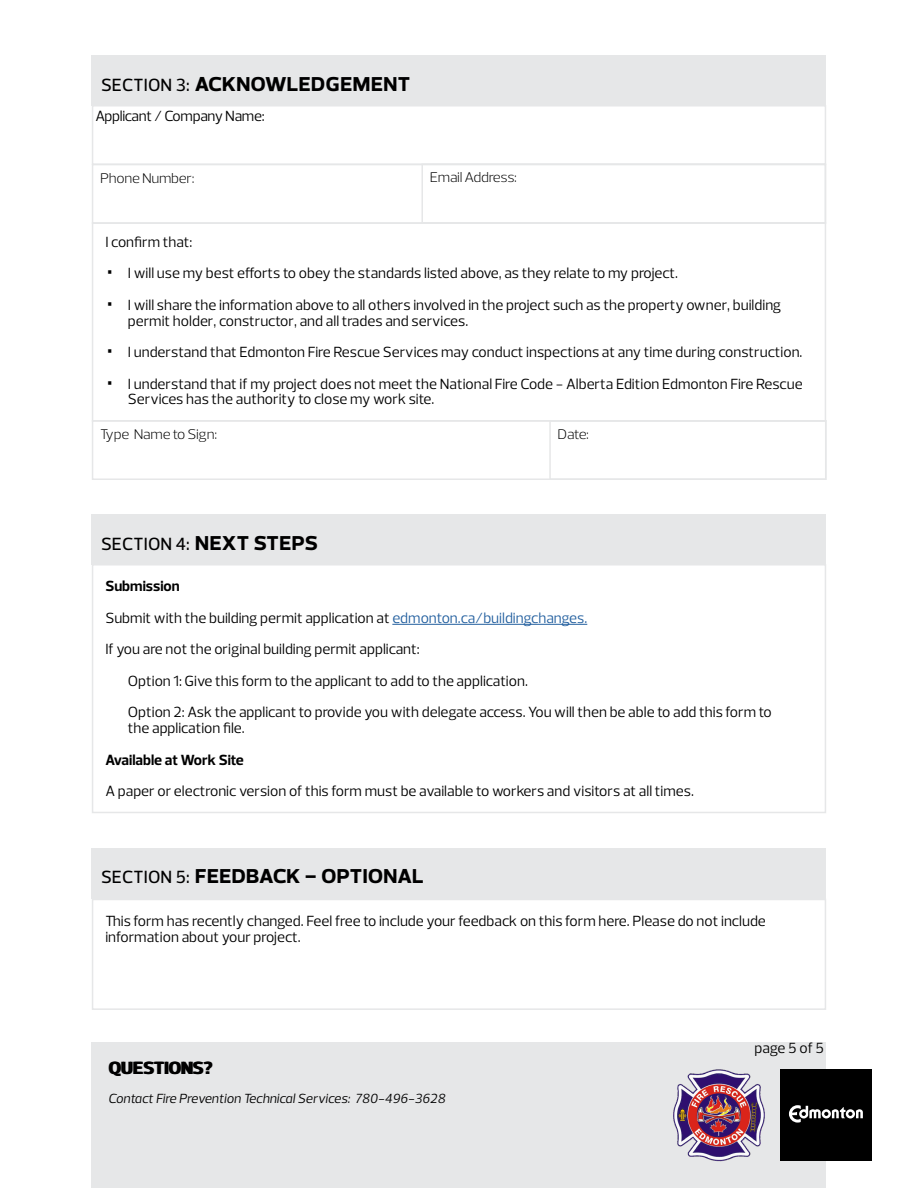
<style>
.page{position:relative;width:918px;height:1188px;background:#fff}
.page>*{position:absolute;margin:0;border:0;box-sizing:border-box;transform-origin:0 0}
.t1{font:700 24px "Prelo";letter-spacing:-.005em;color:#000}
.t2{font:500 18px "Prelo";letter-spacing:.01em;color:#000}
.t3{font:700 18px "Prelo";color:#000}
.t4{font:15px/15.8px "Prelo";color:#000}
.t5{font:700 15px "Prelo";letter-spacing:-.035em;color:#000}
.t6{font:15px "Prelo";letter-spacing:-.02em;color:#000}
.t7{font:300 14.25px "Prelo";letter-spacing:-.02em;color:#000;scale:1.05 1}
.t8{font:italic 13.5px "Prelo";color:#000}
.s1{font-weight:500;font-size:18px}
.s2{font-weight:700;font-size:24px}
.s3{color:#215e9e}
</style>
<div class="page">
<div style="left:92px;top:1042px;width:734px;height:146px;background:#e6e7e8"></div>
<div style="left:780px;top:1069px;width:92px;height:92px;background:#000"></div>
<svg style="left:789px;top:1105px;width:74px;height:18px"></svg>
<img style="left:674px;top:1069px;width:91px;height:93px">
<div style="left:92px;top:56px;width:734px;height:50px;background:#e6e7e8"></div>
<svg style="left:91px;top:104px;width:735px;height:59px"></svg>
<svg style="left:92px;top:419px;width:457px;height:61px"></svg>
<svg style="left:549px;top:419px;width:278px;height:61px"></svg>
<svg style="left:92px;top:163px;width:734px;height:62px"></svg>
<svg style="left:421px;top:163px;width:406px;height:61px"></svg>
<div style="left:92px;top:514px;width:734px;height:52px;background:#e6e7e8"></div>
<svg style="left:91px;top:563px;width:735px;height:250px"></svg>
<hr style="left:392px;top:624px;width:195px;height:1px;background:#215e9e">
<div style="left:92px;top:848px;width:734px;height:51px;background:#e6e7e8"></div>
<svg style="left:91px;top:898px;width:735px;height:112px"></svg>
<h1 class="t1" style="left:101px;top:68px;width:311px"><span class="s1">SECTION 3:</span> acknowledgement</h1>
<p class="t6" style="left:96px;top:107px;width:171px">Applicant / Company Name:</p>
<p class="t7" style="left:100px;top:169px;width:92px">Phone Number:</p>
<p class="t7" style="left:430px;top:169px;width:85px">Email Address:</p>
<p class="t4" style="left:105px;top:234px;width:89px">I confirm that:</p>
<p class="t4" style="left:107px;top:266px;width:573px"><span class="s2">•</span> I will use my best efforts to obey the standards listed above, as they relate to my project.</p>
<p class="t4" style="left:128px;top:297px;width:655px;text-indent:-21px"><span class="s2">•</span> I will share the information above to all others involved in the project such as the property owner, building permit holder, constructor, and all trades and services.</p>
<p class="t4" style="left:107px;top:344px;width:697px"><span class="s2">•</span> I understand that Edmonton Fire Rescue Services may conduct inspections at any time during construction.</p>
<p class="t4" style="left:128px;top:376px;width:676px;text-indent:-21px"><span class="s2">•</span> I understand that if my project does not meet the National Fire Code - Alberta Edition Edmonton Fire Rescue<br>Services has the authority to close my work site.</p>
<p class="t7" style="left:100px;top:425px;width:113px">Type Name to Sign:</p>
<p class="t7" style="left:558px;top:425px;width:32px">Date:</p>
<p class="t2" style="left:101px;top:533px;width:219px">SECTION 4: <span class="s2">next steps</span></p>
<p class="t5" style="left:105px;top:577px;width:76px">Submission</p>
<p class="t4" style="left:105px;top:610px;width:483px">Submit with the building permit application at <span class="s3">edmonton.ca/buildingchanges.</span></p>
<p class="t4" style="left:105px;top:641px;width:316px">If you are not the original building permit applicant:</p>
<p class="t4" style="left:128px;top:673px;width:402px">Option 1: Give this form to the applicant to add to the application.</p>
<p class="t4" style="left:128px;top:704px;width:646px">Option 2: Ask the applicant to provide you with delegate access. You will then be able to add this form to</p>
<p class="t4" style="left:128px;top:720px;width:118px">the application file.</p>
<p class="t5" style="left:105px;top:750px;width:140px">Available at Work Site</p>
<p class="t4" style="left:105px;top:783px;width:590px">A paper or electronic version of this form must be available to workers and visitors at all times.</p>
<h1 class="t1" style="left:101px;top:861px;width:324px"><span class="s1">SECTION 5:</span> feedback - optional</h1>
<p class="t4" style="left:105px;top:913px;width:662px">This form has recently changed. Feel free to include your feedback on this form here. Please do not include information about your project.</p>
<p class="t3" style="left:110px;top:1057px;width:105px">QUESTIONS?</p>
<p class="t8" style="left:108px;top:1090px;width:339px">Contact Fire Prevention Technical Services: 780-496-3628</p>
<p class="t4" style="left:755px;top:1041px;width:71px">page 5 of 5</p>
</div>
